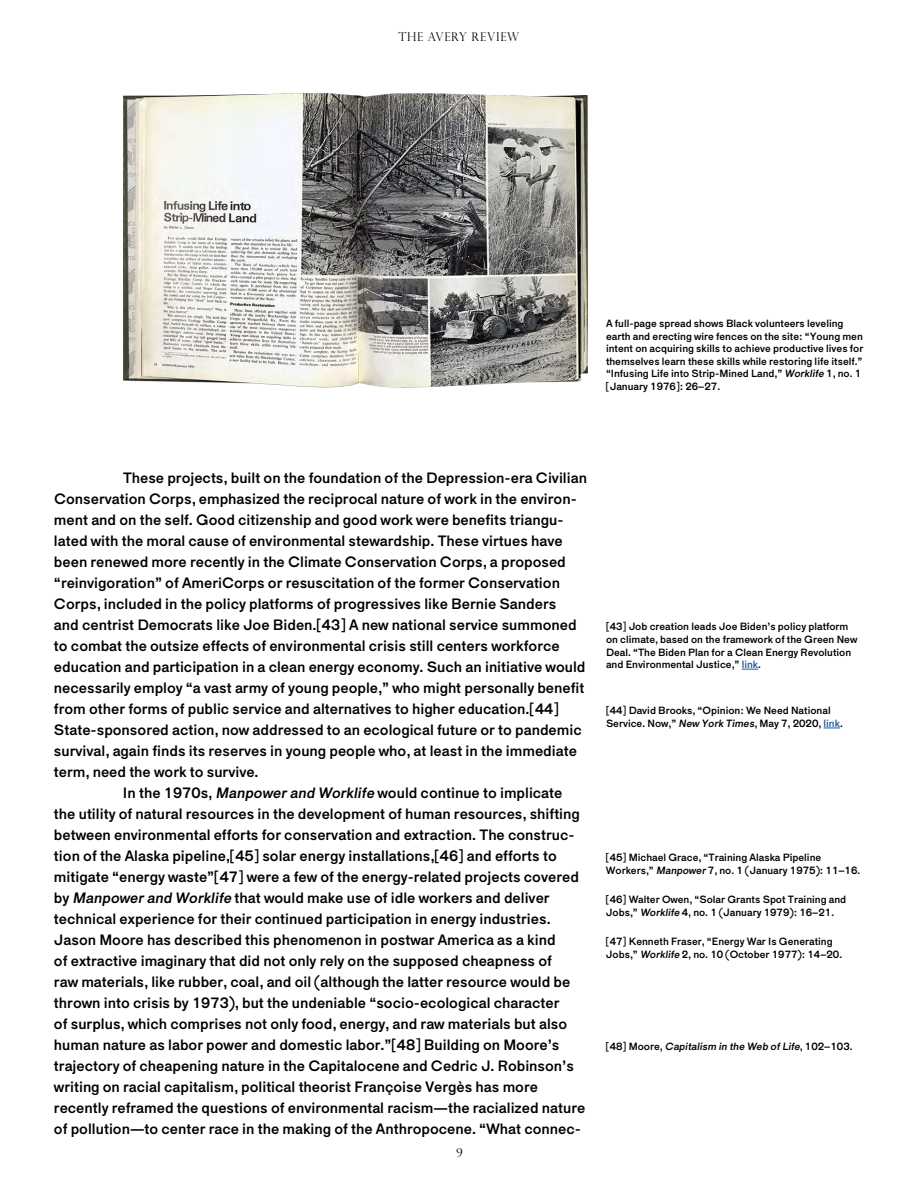
<style>
.page{position:relative;width:918px;height:1188px;background:#fff}
.page>*{position:absolute;margin:0;border:0;box-sizing:border-box;transform-origin:0 0}
.t1{font:15px "Maria Pro";color:#000}
.t2{font:300 12px "Perpetua Titling MT Std";letter-spacing:.06em;color:#000}
.t3{font:10.5px/12.6px "Maria Pro";color:#000}
.t4{font:italic 10.5px "Maria Pro";color:#000}
.s1{font-style:italic}
.s2{color:#215e9e}
.s3{font-style:normal}
</style>
<div class="page">
<svg style="left:742px;top:669px;width:16px;height:1px"></svg>
<svg style="left:824px;top:728px;width:16px;height:1px"></svg>
<img style="left:123px;top:94px;width:465px;height:294px">
<p class="t2" style="left:399px;top:30px;width:122px">THE AVERY REVIEW</p>
<p class="t3" style="left:606px;top:317px;width:259px">A full-page spread shows Black volunteers leveling earth and erecting wire fences on the site: “Young men intent on acquiring skills to achieve productive lives for themselves learn these skills while restoring life itself.” “Infusing Life into Strip-Mined Land,” <span class="s1">Worklife</span> 1, no. 1 [January 1976]: 26–27.</p>
<p class="t1" style="left:123px;top:469px;width:466px">These projects, built on the foundation of the Depression-era Civilian</p>
<p class="t1" style="left:54px;top:490px;width:524px">Conservation Corps, emphasized the reciprocal nature of work in the environ-</p>
<p class="t1" style="left:54px;top:511px;width:511px">ment and on the self. Good citizenship and good work were benefits triangu-</p>
<p class="t1" style="left:54px;top:532px;width:510px">lated with the moral cause of environmental stewardship. These virtues have</p>
<p class="t1" style="left:54px;top:553px;width:513px">been renewed more recently in the Climate Conservation Corps, a proposed</p>
<p class="t1" style="left:54px;top:574px;width:508px">“reinvigoration” of AmeriCorps or resuscitation of the former Conservation</p>
<p class="t1" style="left:54px;top:595px;width:504px">Corps, included in the policy platforms of progressives like Bernie Sanders</p>
<p class="t1" style="left:54px;top:616px;width:524px">and centrist Democrats like Joe Biden.[43] A new national service summoned</p>
<p class="t1" style="left:54px;top:637px;width:507px">to combat the outsize effects of environmental crisis still centers workforce</p>
<p class="t1" style="left:54px;top:658px;width:533px">education and participation in a clean energy economy. Such an initiative would</p>
<p class="t1" style="left:54px;top:679px;width:532px">necessarily employ “a vast army of young people,” who might personally benefit</p>
<p class="t1" style="left:54px;top:700px;width:506px">from other forms of public service and alternatives to higher education.[44]</p>
<p class="t1" style="left:54px;top:721px;width:529px">State-sponsored action, now addressed to an ecological future or to pandemic</p>
<p class="t1" style="left:54px;top:742px;width:524px">survival, again finds its reserves in young people who, at least in the immediate</p>
<p class="t1" style="left:54px;top:763px;width:206px">term, need the work to survive.</p>
<p class="t1" style="left:123px;top:784px;width:441px">In the 1970s, <span class="s1">Manpower and Worklife</span> would continue to implicate</p>
<p class="t1" style="left:54px;top:805px;width:527px">the utility of natural resources in the development of human resources, shifting</p>
<p class="t1" style="left:54px;top:826px;width:522px">between environmental efforts for conservation and extraction. The construc-</p>
<p class="t1" style="left:54px;top:847px;width:504px">tion of the Alaska pipeline,[45] solar energy installations,[46] and efforts to</p>
<p class="t1" style="left:54px;top:868px;width:526px">mitigate “energy waste”[47] were a few of the energy-related projects covered</p>
<p class="t1" style="left:54px;top:889px;width:497px">by <span class="s1">Manpower and Worklife</span> that would make use of idle workers and deliver</p>
<p class="t1" style="left:54px;top:910px;width:498px">technical experience for their continued participation in energy industries.</p>
<p class="t1" style="left:54px;top:931px;width:503px">Jason Moore has described this phenomenon in postwar America as a kind</p>
<p class="t1" style="left:54px;top:952px;width:500px">of extractive imaginary that did not only rely on the supposed cheapness of</p>
<p class="t1" style="left:54px;top:973px;width:518px">raw materials, like rubber, coal, and oil (although the latter resource would be</p>
<p class="t1" style="left:54px;top:994px;width:507px">thrown into crisis by 1973), but the undeniable “socio-ecological character</p>
<p class="t1" style="left:54px;top:1015px;width:515px">of surplus, which comprises not only food, energy, and raw materials but also</p>
<p class="t1" style="left:54px;top:1036px;width:507px">human nature as labor power and domestic labor.”[48] Building on Moore’s</p>
<p class="t1" style="left:54px;top:1057px;width:521px">trajectory of cheapening nature in the Capitalocene and Cedric J. Robinson’s</p>
<p class="t1" style="left:54px;top:1078px;width:486px">writing on racial capitalism, political theorist Françoise Vergès has more</p>
<p class="t1" style="left:54px;top:1099px;width:533px">recently reframed the questions of environmental racism—the racialized nature</p>
<p class="t1" style="left:54px;top:1120px;width:529px">of pollution—to center race in the making of the Anthropocene. “What connec-</p>
<p class="t2" style="left:456px;top:1146px;width:8px">9</p>
<p class="t3" style="left:606px;top:620px;width:253px">[43] Job creation leads Joe Biden’s policy platform on climate, based on the framework of the Green New Deal. “The Biden Plan for a Clean Energy Revolution and Environmental Justice,” <span class="s2">link</span>. ↩</p>
<p class="t3" style="left:606px;top:704px;width:243px">[44] David Brooks, “Opinion: We Need National<br>Service. Now,” <span class="s1">New York Times</span>, May 7, 2020, <span class="s2">link</span>. ↩</p>
<p class="t3" style="left:606px;top:851px;width:258px">[45] Michael Grace, “Training Alaska Pipeline<br>Workers,” <span class="s1">Manpower</span> 7, no. 1 (January 1975): 11–16. ↩</p>
<p class="t3" style="left:606px;top:893px;width:242px">[46] Walter Owen, “Solar Grants Spot Training and<br>Jobs,” <span class="s1">Worklife</span> 4, no. 1 (January 1979): 16–21. ↩</p>
<p class="t3" style="left:606px;top:935px;width:240px">[47] Kenneth Fraser, “Energy War Is Generating<br>Jobs,” <span class="s1">Worklife</span> 2, no. 10 (October 1977): 14–20. ↩</p>
<p class="t4" style="left:606px;top:1040px;width:250px"><span class="s3">[ 4 8 ] M o o re ,</span> Capitalism in the Web ofLife<span class="s3">, 1 02 – 1 0 3 . ↩</span></p>
</div>
